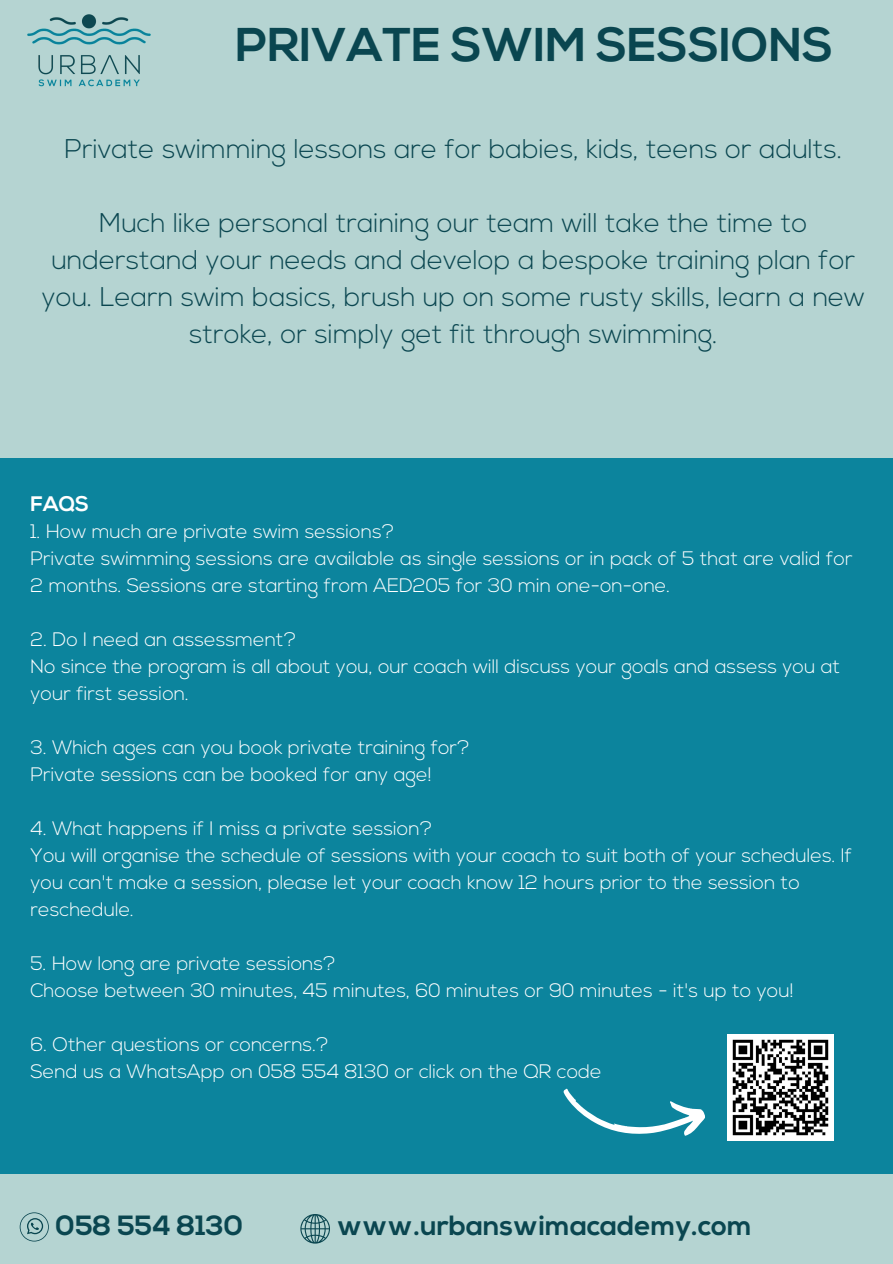
<style>
.page{position:relative;width:893px;height:1264px;background:#fff}
.page>*{position:absolute;margin:0;border:0;box-sizing:border-box;transform-origin:0 0}
.t1{font:700 47.25px "Nexa";color:#0a4650}
.t2{font:700 27.75px "Nexa";color:#0a4650}
.t3{font:300 27px/37.2px "Nexa";color:#0a4650;text-align:center}
.t4{font:700 21px "Nexa";color:#fff}
.t5{font:300 19.5px/27px "Nexa";color:#fff}
</style>
<div class="page">
<div style="left:0;top:0;width:892px;height:1263px;background:#b5d4d2"></div>
<div style="left:0;top:458px;width:892px;height:716px;background:#0c849d"></div>
<img style="left:27px;top:14px;width:124px;height:73px">
<svg style="left:20px;top:1212px;width:29px;height:29px"></svg>
<svg style="left:300px;top:1214px;width:29px;height:29px"></svg>
<img style="left:727px;top:1034px;width:106px;height:106px">
<svg style="left:563px;top:1088px;width:142px;height:48px"></svg>
<p class="t1" style="left:235px;top:26px;width:599px">PRIVATE SWIM SESSIONS</p>
<p class="t3" style="left:65px;top:132px;width:779px">Private swimming lessons are for babies, kids, teens or adults.</p>
<p class="t3" style="left:42px;top:206px;width:824px">Much like personal training our team will take the time to understand your needs and develop a bespoke training plan for you. Learn swim basics, brush up on some rusty skills, learn a new stroke, or simply get fit through swimming.</p>
<h2 class="t4" style="left:31px;top:495px;width:60px">FAQS</h2>
<h2 class="t5" style="left:31px;top:519px;width:365px">1. How much are private swim sessions?</h2>
<p class="t5" style="left:31px;top:546px;width:823px">Private swimming sessions are available as single sessions or in pack of 5 that are valid for<br>2 months. Sessions are starting from AED205 for 30 min one-on-one.</p>
<p class="t5" style="left:31px;top:627px;width:267px">2. Do I need an assessment?</p>
<p class="t5" style="left:31px;top:654px;width:811px">No since the program is all about you, our coach will discuss your goals and assess you at your first session.</p>
<p class="t5" style="left:31px;top:735px;width:441px">3. Which ages can you book private training for?</p>
<p class="t5" style="left:31px;top:762px;width:402px">Private sessions can be booked for any age!</p>
<p class="t5" style="left:31px;top:816px;width:403px">4. What happens if I miss a private session?</p>
<p class="t5" style="left:31px;top:843px;width:823px">You will organise the schedule of sessions with your coach to suit both of your schedules. If you can't make a session, please let your coach know 12 hours prior to the session to reschedule.</p>
<p class="t5" style="left:31px;top:951px;width:307px">5. How long are private sessions?</p>
<p class="t5" style="left:31px;top:978px;width:764px">Choose between 30 minutes, 45 minutes, 60 minutes or 90 minutes - it's up to you!</p>
<p class="t5" style="left:31px;top:1032px;width:299px">6. Other questions or concerns.?</p>
<p class="t5" style="left:31px;top:1059px;width:573px">Send us a WhatsApp on 058 554 8130 or click on the QR code</p>
<p class="t2" style="left:56px;top:1214px;width:189px">058 554 8130</p>
<p class="t2" style="left:337px;top:1214px;width:416px">www.urbanswimacademy.com</p>
</div>
